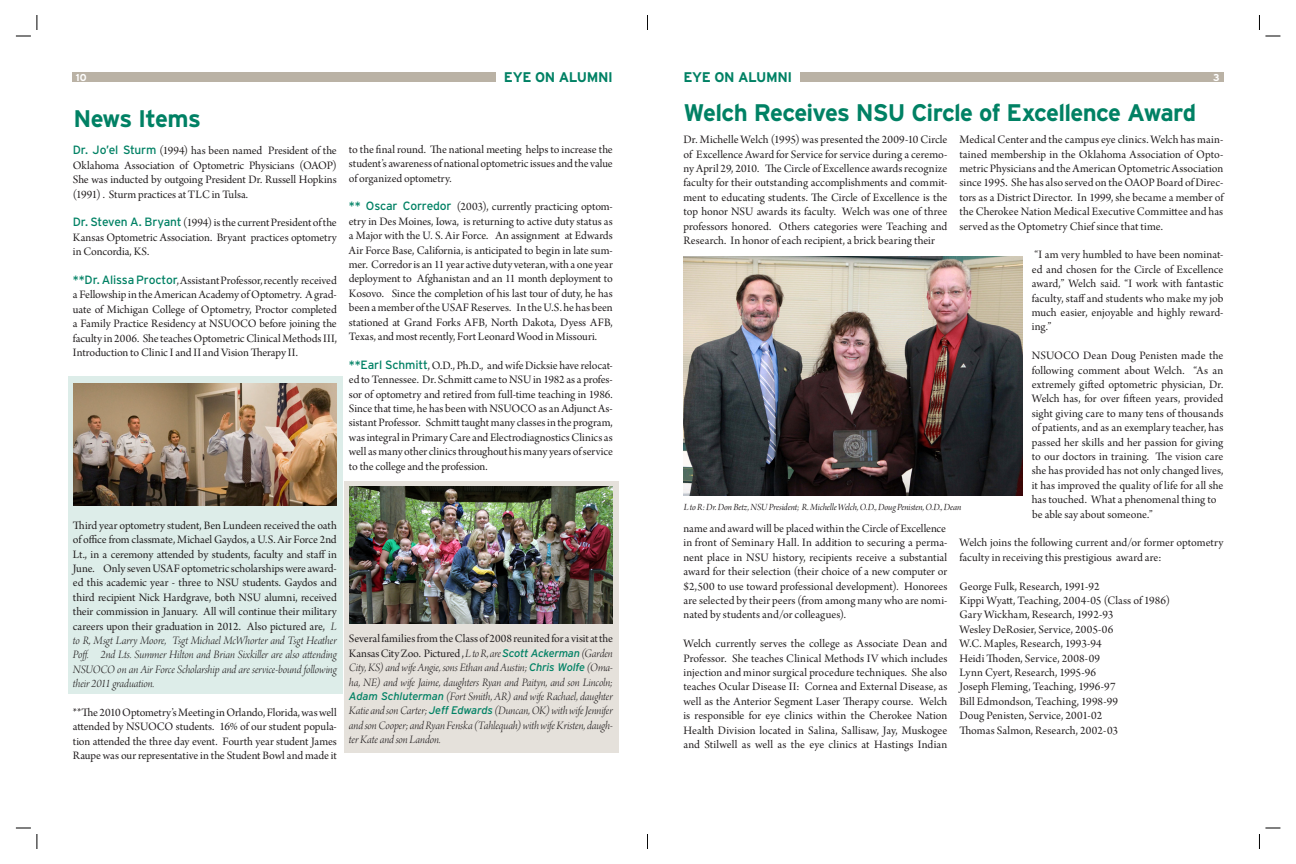
<style>
.page{position:relative;width:1296px;height:864px;background:#fff}
.page>*{position:absolute;margin:0;border:0;box-sizing:border-box;transform-origin:0 0}
.t1{font:700 24px "Interstate";letter-spacing:-.035em;color:#008164}
.t2{font:700 14px "Interstate";letter-spacing:-.025em;color:#008164}
.t3{font:12px/14.4px "Arno Pro Subhead";color:#231f20;text-align:justify}
.t4{font:12px/14.4px "Arno Pro Light Italic Display";letter-spacing:-.005em;color:#231f20;text-align:justify}
.t5{font:10px "Arno Pro Italic Display";letter-spacing:-.01em;color:#231f20}
.t6{font:700 10px "Interstate";color:#fff}
.s1{font-family:"Interstate";color:#008164}
.s2{font-family:"Arno Pro Light Italic Display"}
.s3{font-family:"Arno Pro Subhead"}
.s4{font-family:"Interstate";font-style:italic;font-size:11px;color:#008164}
</style>
<div class="page">
<img style="left:683px;top:257px;width:340px;height:238px">
<div style="left:800px;top:72px;width:423px;height:10px;background:#bab2a5"></div>
<svg style="left:1259px;top:15px;width:21px;height:22px"></svg>
<svg style="left:1259px;top:827px;width:21px;height:22px"></svg>
<div style="left:69px;top:376px;width:274px;height:317px;background:#ddede9"></div>
<div style="left:344px;top:481px;width:274px;height:271px;background:#e5e1db"></div>
<div style="left:73px;top:72px;width:423px;height:10px;background:#bab2a5"></div>
<img style="left:73px;top:384px;width:264px;height:122px">
<img style="left:349px;top:486px;width:264px;height:138px">
<svg style="left:16px;top:15px;width:22px;height:22px"></svg>
<svg style="left:16px;top:827px;width:22px;height:22px"></svg>
<p class="t6" style="left:76px;top:71px;width:12px">10</p>
<p class="t2" style="left:504px;top:69px;width:110px">EYE ON ALUMNI</p>
<p class="t2" style="left:683px;top:69px;width:110px">EYE ON ALUMNI</p>
<p class="t6" style="left:1213px;top:71px;width:8px">3</p>
<p class="t1" style="left:73px;top:104px;width:129px">News Items</p>
<p class="t3" style="left:73px;top:144px;width:265px"><span class="s1">Dr. Jo’el Sturm</span> (1994) has been named President of the Oklahoma Association of Optometric Physicians (OAOP)<br>She was inducted by outgoing President Dr. Russell Hopkins (1991) . Sturm practices at TLC in Tulsa.</p>
<p class="t3" style="left:73px;top:216px;width:265px"><span class="s1">Dr. Steven A. Bryant</span> (1994) is the current President of the Kansas Optometric Association. Bryant practices optometry in Concordia, KS.</p>
<p class="t3" style="left:73px;top:274px;width:266px"><span class="s1">**Dr. Alissa Proctor</span>, Assistant Professor, recently received a Fellowship in the American Academy of Optometry. A grad&shy;uate of Michigan College of Optometry, Proctor completed a Family Practice Residency at NSUOCO before joining the faculty in 2006. She teaches Optometric Clinical Methods III, Introduction to Clinic I and II and Vision Therapy II.</p>
<p class="t3" style="left:349px;top:143px;width:265px">to the final round. The national meeting helps to increase the student’s awareness of national optometric issues and the value of organized optometry.</p>
<p class="t3" style="left:349px;top:200px;width:266px"><span class="s1">** Oscar Corredor</span> (2003), currently practicing optom&shy;etry in Des Moines, Iowa, is returning to active duty status as a Major with the U. S. Air Force. An assignment at Edwards Air Force Base, California, is anticipated to begin in late sum&shy;mer. Corredor is an 11 year active duty veteran, with a one year deployment to Afghanistan and an 11 month deployment to Kosovo. Since the completion of his last tour of duty, he has been a member of the USAF Reserves. In the U.S. he has been stationed at Grand Forks AFB, North Dakota, Dyess AFB, Texas, and most recently, Fort Leonard Wood in Missouri.</p>
<p class="t3" style="left:349px;top:359px;width:266px"><span class="s1">**Earl Schmitt</span>, O.D., Ph.D., and wife Dicksie have relocat&shy;ed to Tennessee. Dr. Schmitt came to NSU in 1982 as a profes&shy;sor of optometry and retired from full-time teaching in 1986.<br>Since that time, he has been with NSUOCO as an Adjunct As&shy;sistant Professor. Schmitt taught many classes in the program, was integral in Primary Care and Electrodiagnostics Clinics as well as many other clinics throughout his many years of service to the college and the profession.</p>
<p class="t3" style="left:73px;top:519px;width:266px">Third year optometry student, Ben Lundeen received the oath of office from classmate, Michael Gaydos, a U.S. Air Force 2nd Lt., in a ceremony attended by students, faculty and staff in June. Only seven USAF optometric scholarships were award&shy;ed this academic year - three to NSU students. Gaydos and third recipient Nick Hardgrave, both NSU alumni, received their commission in January. All will continue their military careers upon their graduation in 2012. Also pictured are, <span class="s2">L to R, Msgt Larry Moore, Tsgt Michael McWhorter and Tsgt Heather Poff. 2nd Lts. Summer Hilton and Brian Sixkiller are also attending NSUOCO on an Air Force Scholarship and are service-bound following their 2011 graduation.</span></p>
<p class="t3" style="left:73px;top:706px;width:266px">**The 2010 Optometry’s Meeting in Orlando, Florida, was well attended by NSUOCO students. 16% of our student popula&shy;tion attended the three day event. Fourth year student James Raupe was our representative in the Student Bowl and made it</p>
<p class="t4" style="left:349px;top:633px;width:266px"><span class="s3">Several families from the Class of 2008 reunited for a visit at the Kansas City Zoo. Pictured ,</span> L to R, are <span class="s4">Scott Ackerman</span> (Garden City, KS) and wife Angie, sons Ethan and Austin; <span class="s4">Chris Wolfe</span> (Oma&shy;ha, NE) and wife Jaime, daughters Ryan and Paityn, and son Lincoln; <span class="s4">Adam Schluterman</span> (Fort Smith, AR) and wife Rachael, daughter Katie and son Carter; <span class="s4">Jeff Edwards</span> (Duncan, OK) with wife Jennifer and son Cooper; and Ryan Fenska (Tahlequah) with wife Kristen, daugh&shy;ter Kate and son Landon.</p>
<p class="t1" style="left:683px;top:98px;width:514px">Welch Receives NSU Circle of Excellence Award</p>
<p class="t3" style="left:683px;top:133px;width:265px">Dr. Michelle Welch (1995) was presented the 2009-10 Circle of Excellence Award for Service for service during a ceremo&shy;ny April 29, 2010. The Circle of Excellence awards recognize faculty for their outstanding accomplishments and commit&shy;ment to educating students. The Circle of Excellence is the top honor NSU awards its faculty. Welch was one of three professors honored. Others categories were Teaching and Research. In honor of each recipient, a brick bearing their</p>
<p class="t3" style="left:959px;top:133px;width:266px">Medical Center and the campus eye clinics. Welch has main&shy;tained membership in the Oklahoma Association of Opto&shy;metric Physicians and the American Optometric Association since 1995. She has also served on the OAOP Board of Direc&shy;tors as a District Director. In 1999, she became a member of the Cherokee Nation Medical Executive Committee and has served as the Optometry Chief since that time.</p>
<p class="t3" style="left:1032px;top:248px;width:193px">“I am very humbled to have been nominat&shy;ed and chosen for the Circle of Excellence award,” Welch said. “I work with fantastic faculty, staff and students who make my job much easier, enjoyable and highly reward&shy;ing.”</p>
<p class="t3" style="left:1032px;top:349px;width:193px;text-align:left">NSUOCO Dean Doug Penisten made the following comment about Welch. “As an extremely gifted optometric physician, Dr.<br>Welch has, for over fifteen years, provided sight giving care to many tens of thousands of patients, and as an exemplary teacher, has passed her skills and her passion for giving to our doctors in training. The vision care she has provided has not only changed lives, it has improved the quality of life for all she has touched. What a phenomenal thing to be able say about someone.”</p>
<p class="t3" style="left:959px;top:536px;width:265px">Welch joins the following current and/or former optometry faculty in receiving this prestigious award are:</p>
<p class="t3" style="left:959px;top:579px;width:212px;text-align:left">George Fulk, Research, 1991-92<br>Kippi Wyatt, Teaching, 2004-05 (Class of 1986)<br>Gary Wickham, Research, 1992-93<br>Wesley DeRosier, Service, 2005-06<br>W.C. Maples, Research, 1993-94<br>Heidi Thoden, Service, 2008-09<br>Lynn Cyert, Research, 1995-96<br>Joseph Fleming, Teaching, 1996-97<br>Bill Edmondson, Teaching, 1998-99<br>Doug Penisten, Service, 2001-02<br>Thomas Salmon, Research, 2002-03</p>
<p class="t5" style="left:684px;top:502px;width:279px">L to R: Dr. Don Betz, NSU President; R. Michelle Welch, O.D., Doug Penisten, O.D., Dean</p>
<p class="t3" style="left:683px;top:522px;width:265px">name and award will be placed within the Circle of Excellence in front of Seminary Hall. In addition to securing a perma&shy;nent place in NSU history, recipients receive a substantial award for their selection (their choice of a new computer or $2,500 to use toward professional development). Honorees are selected by their peers (from among many who are nomi&shy;nated by students and/or colleagues).</p>
<p class="t3" style="left:683px;top:637px;width:265px">Welch currently serves the college as Associate Dean and Professor. She teaches Clinical Methods IV which includes injection and minor surgical procedure techniques. She also teaches Ocular Disease II: Cornea and External Disease, as well as the Anterior Segment Laser Therapy course. Welch is responsible for eye clinics within the Cherokee Nation Health Division located in Salina, Sallisaw, Jay, Muskogee and Stilwell as well as the eye clinics at Hastings Indian</p>
</div>
